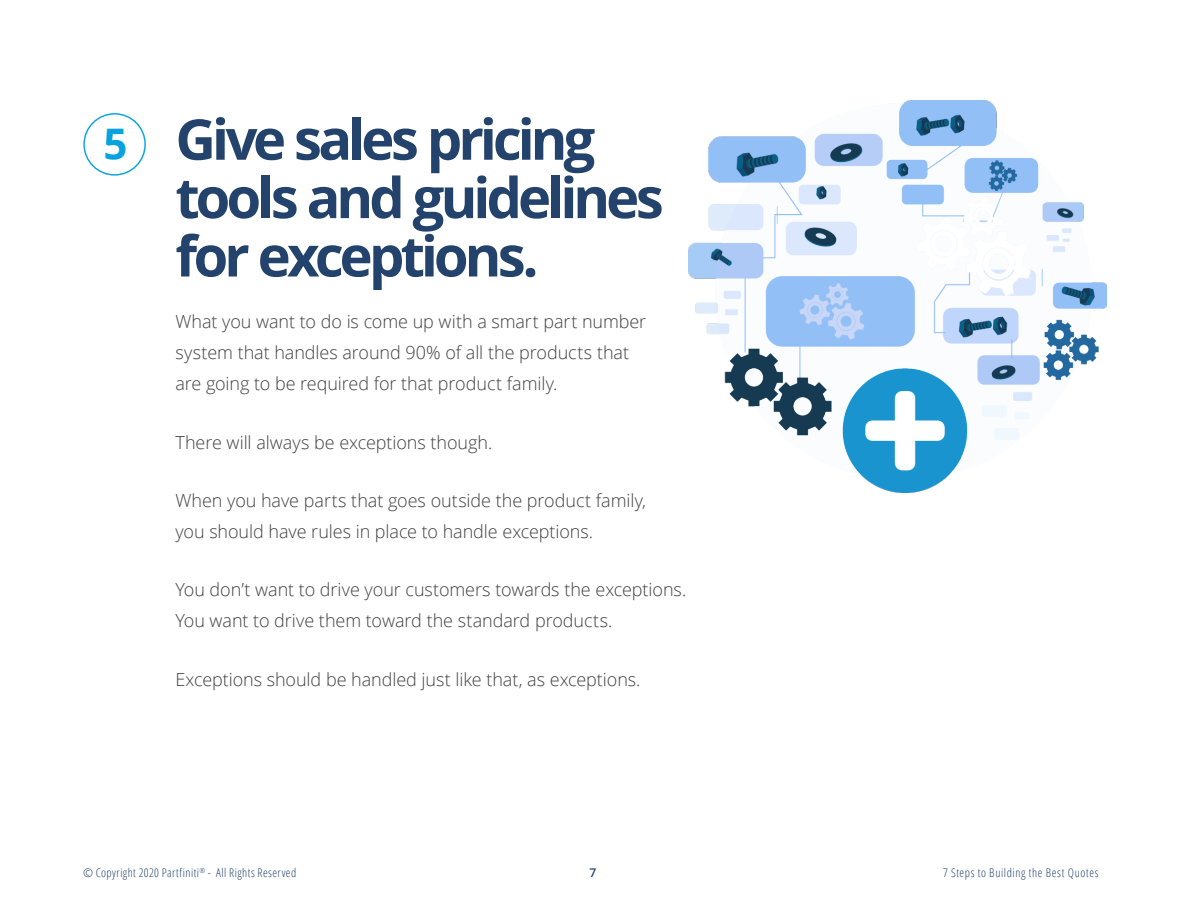
<style>
.page{position:relative;width:1188px;height:918px;background:#fff}
.page>*{position:absolute;margin:0;border:0;box-sizing:border-box;transform-origin:0 0}
.t1{font:700 56.1px/58.3px "Open Sans";letter-spacing:-.07em;color:#23436c}
.t2{font:300 18px/31.2px "Open Sans";letter-spacing:-.005em;color:#404041}
.t3{font:300 condensed 12px "Open Sans";letter-spacing:.045em;color:#23436c}
.t4{font:600 12px "Open Sans";color:#23436c}
.s1{font-size:42.15px;color:#06a3de}
</style>
<div class="page">
<div style="left:83px;top:113px;width:63px;height:63px;border:1px solid #06a3de;border-radius:50%"></div>
<img style="left:688px;top:100px;width:419px;height:392px">
<h1 class="t1" style="left:175px;top:109px;width:490px;text-indent:-72px"><span class="s1">5</span> Give sales pricing tools and guidelines for exceptions.</h1>
<p class="t2" style="left:175px;top:305px;width:472px">What you want to do is come up with a smart part number system that handles around 90% of all the products that are going to be required for that product family.</p>
<p class="t2" style="left:175px;top:426px;width:319px">There will always be exceptions though.</p>
<p class="t2" style="left:175px;top:484px;width:472px">When you have parts that goes outside the product family, you should have rules in place to handle exceptions.</p>
<p class="t2" style="left:175px;top:574px;width:512px">You don’t want to drive your customers towards the exceptions.<br>You want to drive them toward the standard products.</p>
<p class="t2" style="left:175px;top:663px;width:467px">Exceptions should be handled just like that, as exceptions.</p>
<p class="t3" style="left:83px;top:865px;width:215px">© Copyright 2020 Partfiniti<sup>®</sup> - All Rights Reserved</p>
<p class="t4" style="left:590px;top:864px;width:8px">7</p>
<p class="t3" style="left:943px;top:865px;width:157px">7 Steps to Building the Best Quotes</p>
</div>
